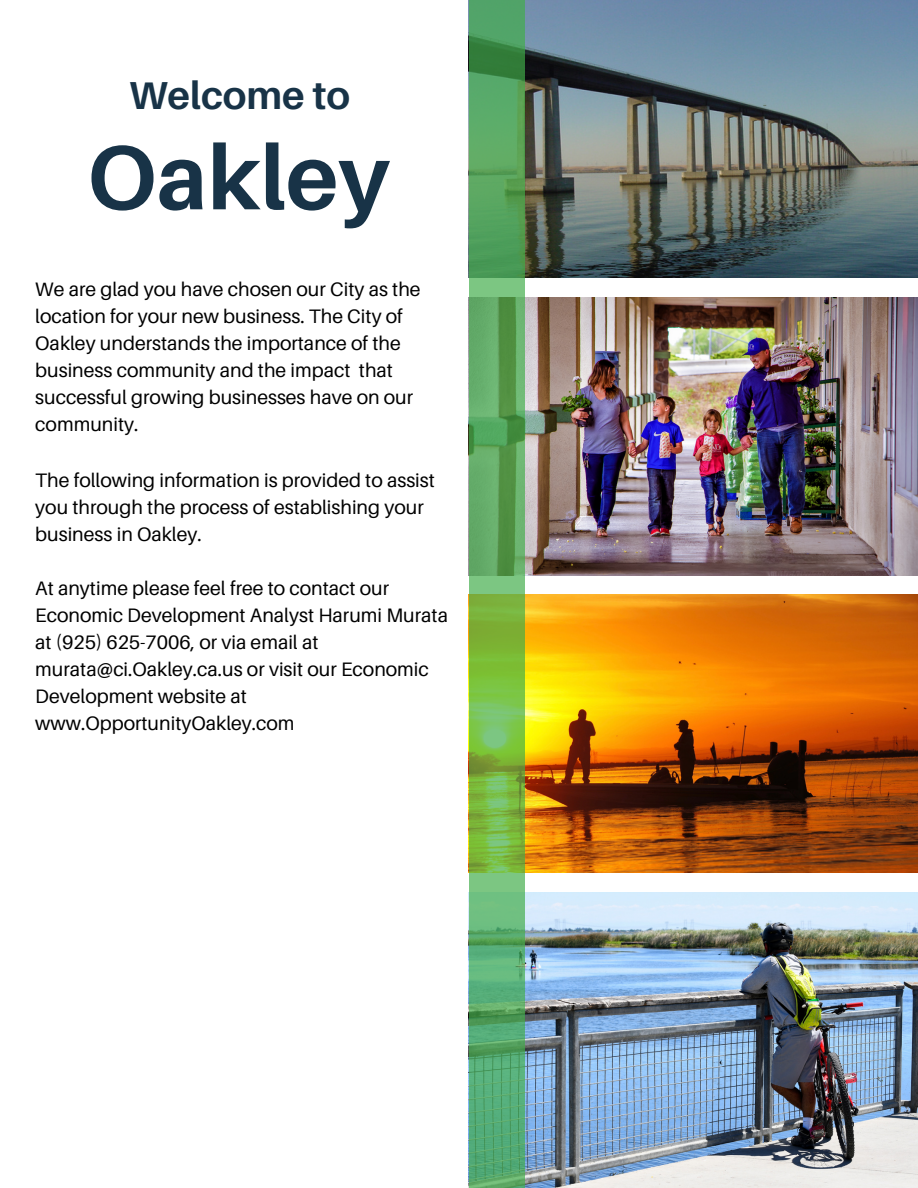
<style>
.page{position:relative;width:918px;height:1188px;background:#fff}
.page>*{position:absolute;margin:0;border:0;box-sizing:border-box;transform-origin:0 0}
.t1{font:700 90.9px "Aileron";color:#183347}
.t2{font:700 39px "Aileron";color:#183347}
.t3{font:19.5px/27px "Aileron";color:#000}
</style>
<div class="page">
<img style="left:525px;top:298px;width:393px;height:277px">
<img style="left:525px;top:595px;width:393px;height:278px">
<img style="left:525px;top:0;width:393px;height:278px">
<img style="left:525px;top:893px;width:393px;height:295px">
<svg style="left:469px;top:0;width:56px;height:1188px;background:#61ab5e"></svg>
<h2 class="t2" style="left:129px;top:71px;width:222px">Welcome to</h2>
<h1 class="t1" style="left:87px;top:121px;width:304px">Oakley</h1>
<p class="t3" style="left:35px;top:275px;width:387px">We are glad you have chosen our City as the location for your new business. The City of Oakley understands the importance of the business community and the impact that successful growing businesses have on our community.</p>
<p class="t3" style="left:35px;top:467px;width:401px">The following information is provided to assist you through the process of establishing your business in Oakley.</p>
<p class="t3" style="left:35px;top:575px;width:414px">At anytime please feel free to contact our Economic Development Analyst Harumi Murata at (925) 625-7006, or via email at murata@ci.Oakley.ca.us or visit our Economic Development website at www.OpportunityOakley.com</p>
</div>
